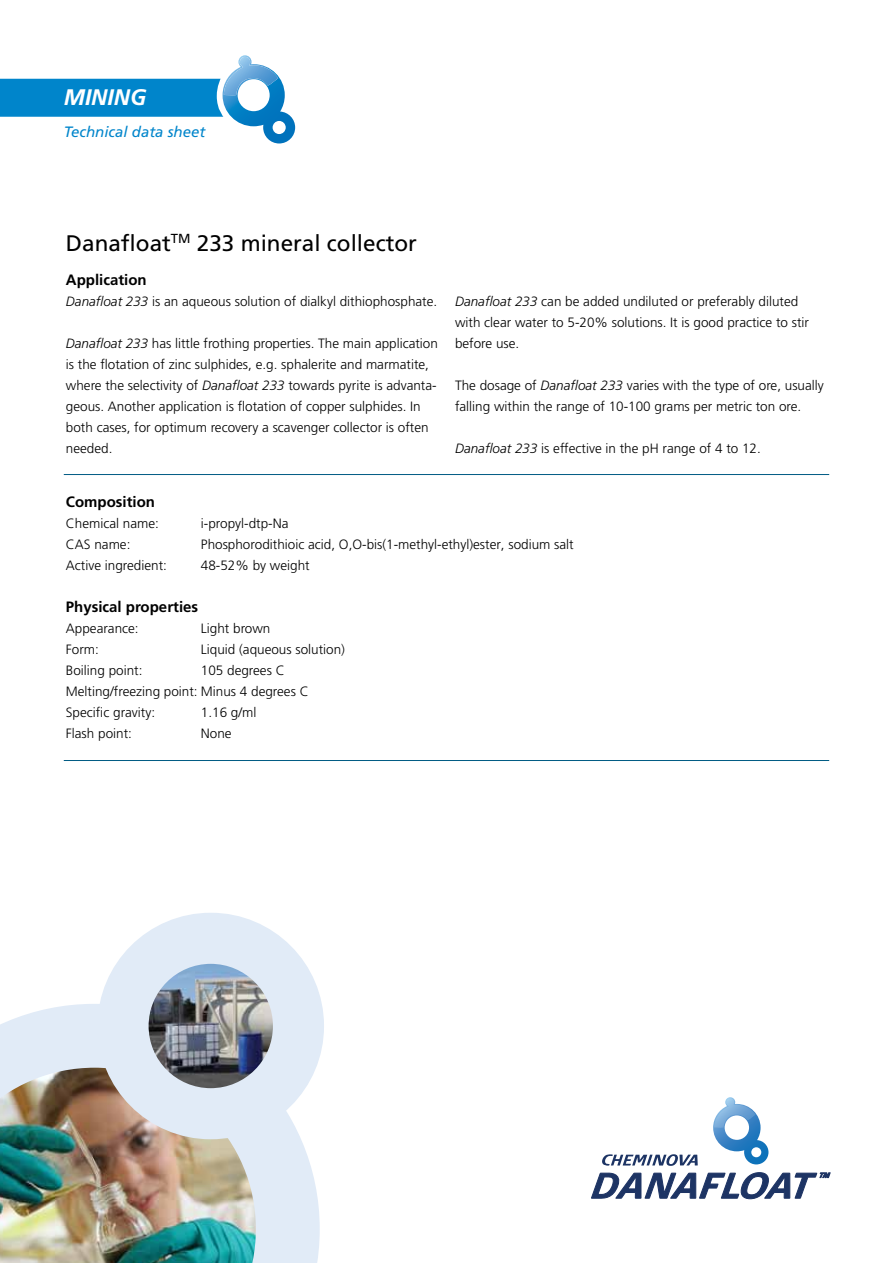
<style>
.page{position:relative;width:893px;height:1263px;background:#fff}
.page>*{position:absolute;margin:0;border:0;box-sizing:border-box;transform-origin:0 0}
.t1{font:22.5px "Frutiger";color:#000}
.t2{font:italic 700 22.5px "Frutiger";color:#fff}
.t3{font:700 15px "Frutiger";color:#000}
.t4{font:italic 15px "Frutiger";color:#0085cb}
.t5{font:300 13.5px/21px "Frutiger";color:#000}
.s1{font-style:italic}
</style>
<div class="page">
<svg style="left:0;top:55px;width:295px;height:88px"></svg>
<img style="left:0;top:1004px;width:320px;height:259px">
<img style="left:126px;top:940px;width:172px;height:174px">
<div style="left:98px;top:913px;width:226px;height:226px;border:51px solid #e1ebf7;border-radius:50%"></div>
<svg style="left:591px;top:1097px;width:239px;height:103px"></svg>
<hr style="left:64px;top:760px;width:765px;height:1px;background:#005b84">
<hr style="left:64px;top:474px;width:765px;height:1px;background:#005b84">
<h1 class="t2" style="left:64px;top:84px;width:84px">MINING</h1>
<p class="t4" style="left:64px;top:123px;width:143px">Technical data sheet</p>
<h1 class="t1" style="left:66px;top:230px;width:353px">Danafloat<sup>TM</sup> 233 mineral collector</h1>
<p class="t3" style="left:66px;top:271px;width:82px">Application</p>
<p class="t5" style="left:66px;top:291px;width:373px"><span class="s1">Danafloat 233</span> is an aqueous solution of dialkyl dithiophosphate.</p>
<p class="t5" style="left:66px;top:333px;width:374px"><span class="s1">Danafloat 233</span> has little frothing properties. The main application is the flotation of zinc sulphides, e.g. sphalerite and marmatite, where the selectivity of <span class="s1">Danafloat 233</span> towards pyrite is advanta&shy;geous. Another application is flotation of copper sulphides. In both cases, for optimum recovery a scavenger collector is often needed.</p>
<p class="t5" style="left:455px;top:291px;width:356px"><span class="s1">Danafloat 233</span> can be added undiluted or preferably diluted with clear water to 5-20% solutions. It is good practice to stir before use.</p>
<p class="t5" style="left:455px;top:375px;width:370px">The dosage of <span class="s1">Danafloat 233</span> varies with the type of ore, usually falling within the range of 10-100 grams per metric ton ore.</p>
<p class="t5" style="left:455px;top:438px;width:307px"><span class="s1">Danafloat 233</span> is effective in the pH range of 4 to 12.</p>
<p class="t3" style="left:66px;top:493px;width:91px">Composition</p>
<p class="t5" style="left:66px;top:513px;width:103px">Chemical name:<br>CAS name:<br>Active ingredient:</p>
<p class="t5" style="left:201px;top:513px;width:374px">i-propyl-dtp-Na<br>Phosphorodithioic acid, O,O-bis(1-methyl-ethyl)ester, sodium salt<br>48-52% by weight</p>
<p class="t3" style="left:66px;top:598px;width:134px">Physical properties</p>
<p class="t5" style="left:66px;top:618px;width:74px">Appearance:</p>
<p class="t5" style="left:201px;top:618px;width:71px">Light brown</p>
<p class="t5" style="left:66px;top:639px;width:34px">Form:</p>
<p class="t5" style="left:201px;top:639px;width:146px">Liquid (aqueous solution)</p>
<p class="t5" style="left:66px;top:660px;width:78px">Boiling point:</p>
<p class="t5" style="left:66px;top:660px;width:244px;text-indent:135px">105 degrees C<br>Melting/freezing point: Minus 4 degrees C<br>Specific gravity:</p>
<p class="t5" style="left:201px;top:702px;width:57px">1.16 g/ml</p>
<p class="t5" style="left:66px;top:723px;width:68px">Flash point:</p>
<p class="t5" style="left:201px;top:723px;width:32px">None</p>
</div>
